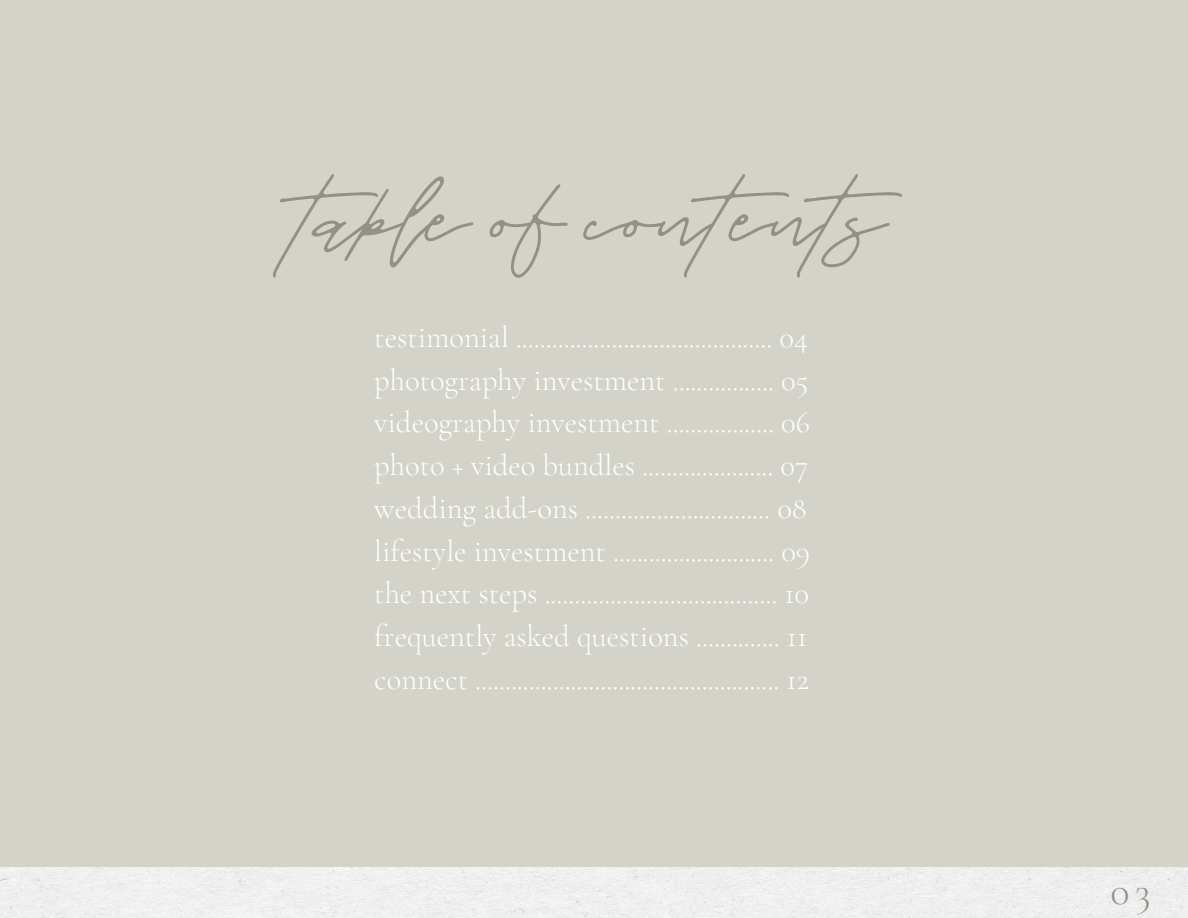
<style>
.page{position:relative;width:1188px;height:918px;background:#d4d3ca}
.page>*{position:absolute;margin:0;border:0;box-sizing:border-box;transform-origin:0 0}
.t1{font:94.65px "Portrait Script Bounce";color:#969083}
.t2{font:300 39.9px "Cormorant Garamond";color:#969083}
.t3{font:300 30.6px "Cormorant Garamond";color:#fff}
</style>
<div class="page">
<div style="left:0;top:867px;width:1188px;height:51px;background:#efefef"></div>
<p class="t1" style="left:295px;top:148px;width:631px">table of contents</p>
<p class="t3" style="left:374px;top:319px;width:435px">testimonial ........................................... 04</p>
<p class="t3" style="left:374px;top:361px;width:436px">photography investment ................. 05</p>
<p class="t3" style="left:374px;top:404px;width:437px">videography investment .................. 06</p>
<p class="t3" style="left:374px;top:447px;width:436px">photo + video bundles ...................... 07</p>
<p class="t3" style="left:374px;top:490px;width:434px">wedding add-ons ............................... 08</p>
<p class="t3" style="left:374px;top:532px;width:437px">lifestyle investment ........................... 09</p>
<p class="t3" style="left:374px;top:575px;width:436px">the next steps ....................................... 10</p>
<p class="t3" style="left:374px;top:618px;width:434px">frequently asked questions .............. 11</p>
<p class="t3" style="left:374px;top:661px;width:436px">connect ................................................... 12</p>
<p class="t2" style="left:1111px;top:867px;width:42px">03</p>
</div>
